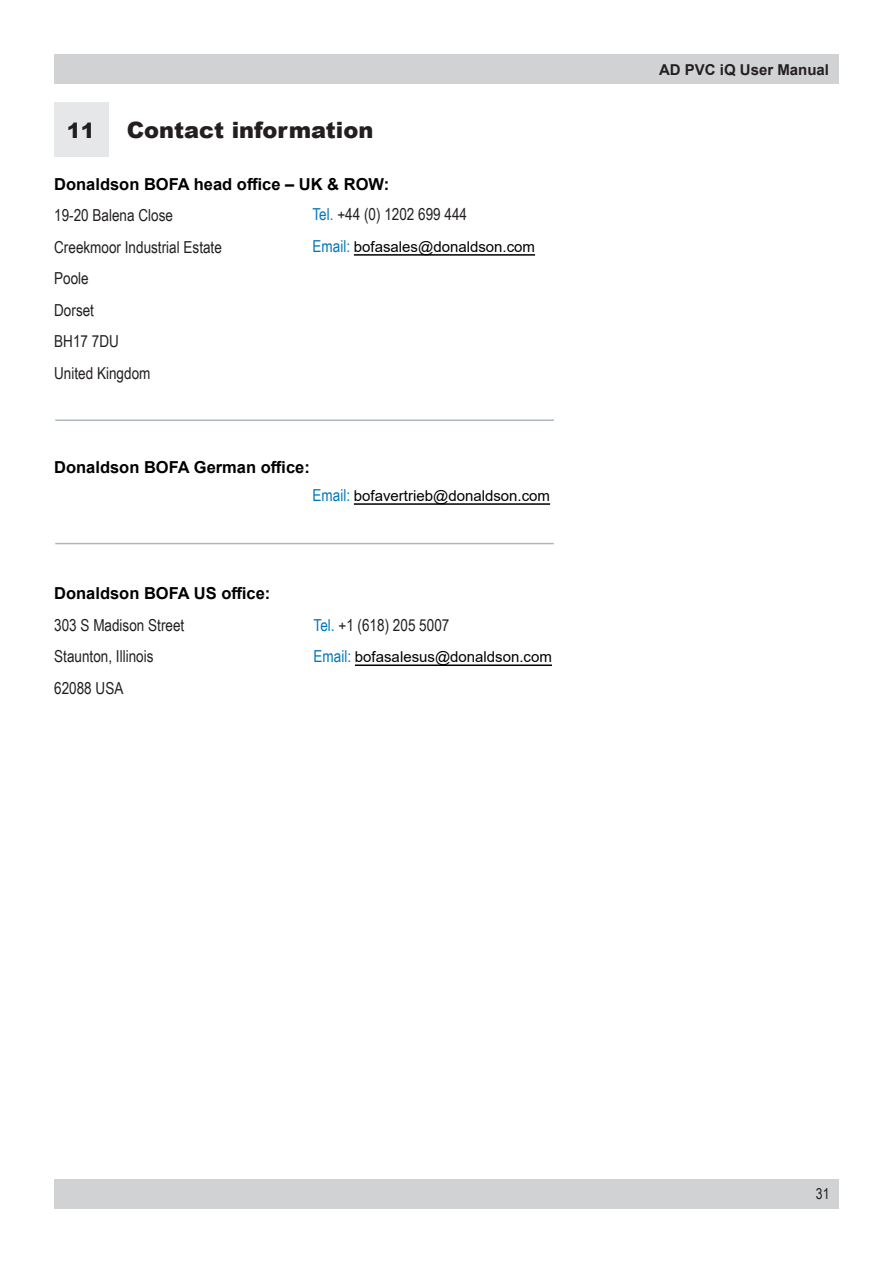
<style>
.page{position:relative;width:893px;height:1263px;background:#fff}
.page>*{position:absolute;margin:0;border:0;box-sizing:border-box;transform-origin:0 0}
.t1{font:900 22.5px "Arial";color:#231f20}
.t2{font:900 21px "Arial";color:#231f20}
.Body_Text{font:16.5px "Arial Narrow";color:#231f20}
.Body_Text-2{font:700 16.5px "Arial";color:#000}
.Body_Text-3{font:15px "Arial";color:#000}
.t3{font:700 15px "Arial";color:#231f20}
.t4{font:15px "Arial Narrow";color:#231f20}
.s1{color:#0077bd}
.s2{font-family:"Arial Narrow";font-size:16.5px;color:#0077bd}
</style>
<div class="page">
<div style="left:55px;top:1179px;width:784px;height:29px;background:#d1d2d4"></div>
<div style="left:55px;top:54px;width:784px;height:30px;background:#d1d2d4"></div>
<div style="left:54px;top:103px;width:54px;height:54px;background:#e6e7e9"></div>
<hr style="left:354px;top:254px;width:181px;height:2px;background:#000">
<hr style="left:354px;top:503px;width:196px;height:2px;background:#000">
<hr style="left:355px;top:664px;width:197px;height:2px;background:#000">
<hr style="left:55px;top:419px;width:499px;height:2px;background:#acb8bf">
<hr style="left:55px;top:543px;width:499px;height:1px;background:#acb8bf">
<p class="t2" style="left:67px;top:116px;width:30px">11</p>
<p class="t1" style="left:127px;top:114px;width:248px">Contact information</p>
<p class="Body_Text-2" style="left:54px;top:172px;width:337px">Donaldson BOFA head office – UK &amp; ROW:</p>
<p class="Body_Text" style="left:54px;top:203px;width:120px">19-20 Balena Close</p>
<p class="Body_Text" style="left:54px;top:235px;width:169px">Creekmoor Industrial Estate</p>
<p class="Body_Text" style="left:54px;top:266px;width:36px">Poole</p>
<p class="Body_Text" style="left:54px;top:298px;width:41px">Dorset</p>
<p class="Body_Text" style="left:54px;top:329px;width:66px">BH17 7DU</p>
<p class="Body_Text" style="left:54px;top:361px;width:98px">United Kingdom</p>
<p class="Body_Text" style="left:313px;top:202px;width:156px"><span class="s1">Tel.</span> +44 (0) 1202 699 444</p>
<p class="Body_Text-3" style="left:313px;top:236px;width:224px"><span class="s2">Email:</span> bofasales@donaldson.com</p>
<p class="Body_Text-2" style="left:54px;top:456px;width:257px">Donaldson BOFA German office:</p>
<p class="Body_Text-2" style="left:54px;top:582px;width:218px">Donaldson BOFA US office:</p>
<p class="Body_Text" style="left:54px;top:613px;width:132px">303 S Madison Street</p>
<p class="Body_Text" style="left:54px;top:644px;width:101px">Staunton, Illinois</p>
<p class="Body_Text" style="left:54px;top:676px;width:71px">62088 USA</p>
<p class="Body_Text-3" style="left:313px;top:485px;width:239px"><span class="s2">Email:</span> bofavertrieb@donaldson.com</p>
<p class="Body_Text" style="left:314px;top:613px;width:137px"><span class="s1">Tel.</span> +1 (618) 205 5007</p>
<p class="Body_Text-3" style="left:314px;top:647px;width:240px"><span class="s2">Email:</span> bofasalesus@donaldson.com</p>
<p class="t3" style="left:659px;top:59px;width:172px">AD PVC iQ User Manual</p>
<p class="t4" style="left:816px;top:1183px;width:15px">31</p>
</div>
